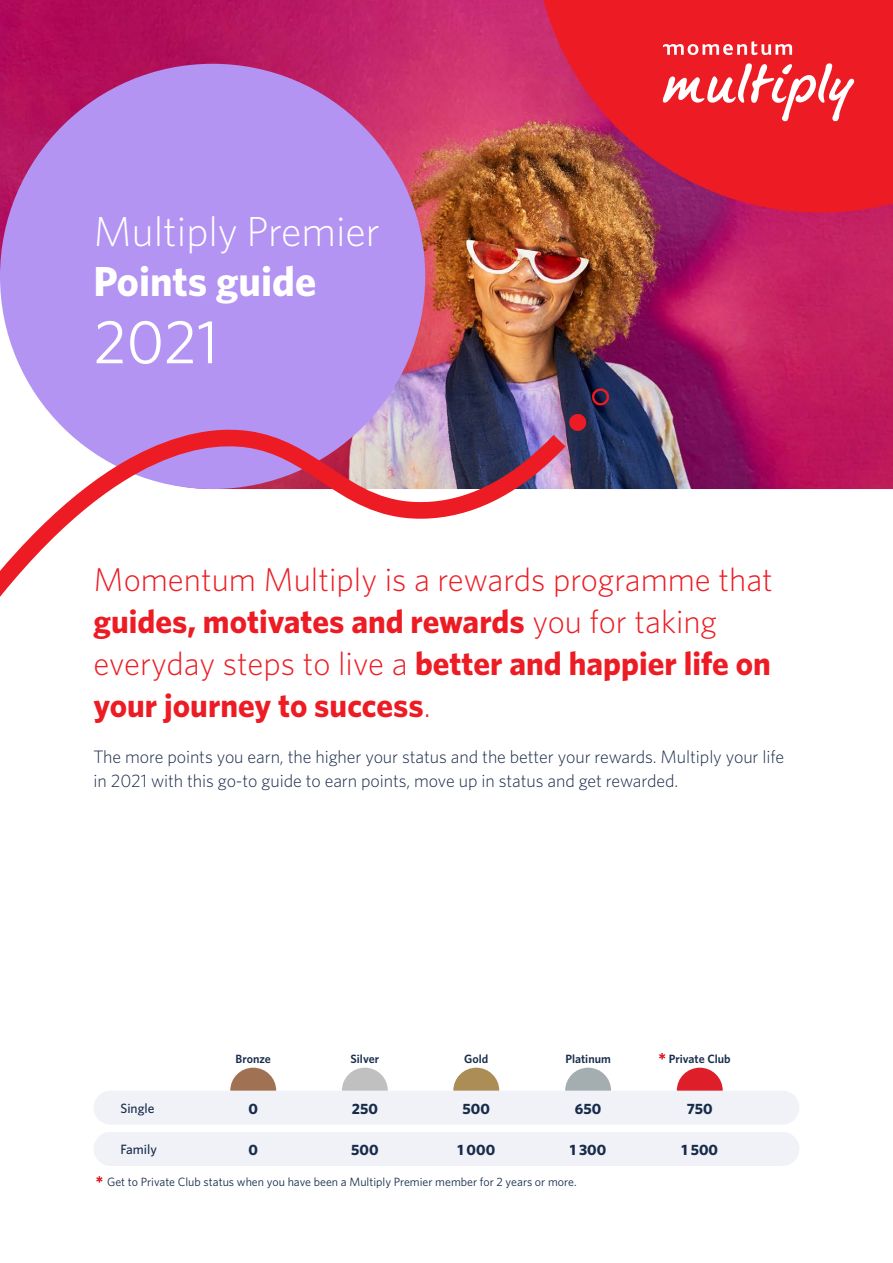
<style>
.page{position:relative;width:893px;height:1263px;background:#fff}
.page>*{position:absolute;margin:0;border:0;box-sizing:border-box;transform-origin:0 0}
.t1{font:61.5px "Whitney";color:#fff}
.t2{font:300 42px "Whitney";color:#fff}
.t3{font:700 42px "Whitney";color:#fff}
.t4{font:300 33px/42px "Whitney";color:#ed1c24}
.t5{font:300 18px/24px "Whitney";letter-spacing:-.005em;color:#1a2b4a}
.t6{font:700 15px "Whitney";color:#172c4b}
.t7{font:500 13.5px "Whitney";color:#172c4b}
.t8{font:12px "Whitney";color:#172c4b}
.t9{font:600 12px "Whitney";color:#172c4b}
.s1{font-weight:700}
</style>
<div class="page">
<img style="left:0;top:0;width:893px;height:489px">
<svg style="left:543px;top:0;width:350px;height:213px;background:#da2731"></svg>
<div style="left:230px;top:1068px;width:46px;height:45px;background:#a17154;border-radius:50%"></div>
<div style="left:342px;top:1068px;width:46px;height:45px;background:#c0c0c0;border-radius:50%"></div>
<div style="left:453px;top:1068px;width:46px;height:45px;background:#ab8d55;border-radius:50%"></div>
<div style="left:565px;top:1068px;width:46px;height:45px;background:#a4adaf;border-radius:50%"></div>
<div style="left:677px;top:1068px;width:46px;height:45px;background:#de1f2a;border-radius:50%"></div>
<div style="left:94px;top:1090px;width:705px;height:35px;background:#f1f2f7;border-radius:17px"></div>
<div style="left:94px;top:1132px;width:705px;height:34px;background:#f1f2f7;border-radius:17px"></div>
<svg style="left:659px;top:1053px;width:6px;height:6px"></svg>
<svg style="left:96px;top:1176px;width:7px;height:6px"></svg>
<svg style="left:662px;top:41px;width:192px;height:80px"></svg>
<div style="left:0;top:64px;width:425px;height:425px;background:#b494f3;border-radius:50%"></div>
<svg style="left:0;top:424px;width:566px;height:173px"></svg>
<svg style="left:568px;top:413px;width:19px;height:19px"></svg>
<svg style="left:591px;top:387px;width:19px;height:19px"></svg>
<h2 class="t2" style="left:94px;top:204px;width:288px">Multiply Premier</h2>
<h2 class="t3" style="left:94px;top:253px;width:224px">Points guide</h2>
<h1 class="t1" style="left:94px;top:301px;width:126px">2021</h1>
<h3 class="t4" style="left:94px;top:558px;width:681px">Momentum Multiply is a rewards programme that <span class="s1">guides, motivates and rewards</span> you for taking everyday steps to live a <span class="s1">better and happier life on your journey to success</span>.</h3>
<p class="t5" style="left:94px;top:744px;width:692px">The more points you earn, the higher your status and the better your rewards. Multiply your life in 2021 with this go-to guide to earn points, move up in status and get rewarded.</p>
<p class="t7" style="left:120px;top:1099px;width:36px">Single</p>
<p class="t7" style="left:120px;top:1141px;width:38px">Family</p>
<p class="t9" style="left:236px;top:1050px;width:37px">Bronze</p>
<p class="t9" style="left:351px;top:1050px;width:30px">Silver</p>
<p class="t9" style="left:464px;top:1050px;width:26px">Gold</p>
<p class="t9" style="left:565px;top:1050px;width:47px">Platinum</p>
<p class="t9" style="left:669px;top:1050px;width:63px">Private Club</p>
<p class="t6" style="left:248px;top:1098px;width:11px">0</p>
<p class="t6" style="left:248px;top:1139px;width:11px">0</p>
<p class="t6" style="left:352px;top:1098px;width:28px">250</p>
<p class="t6" style="left:351px;top:1139px;width:29px">500</p>
<p class="t6" style="left:463px;top:1098px;width:29px">500</p>
<p class="t6" style="left:457px;top:1139px;width:39px">1 000</p>
<p class="t6" style="left:575px;top:1098px;width:28px">650</p>
<p class="t6" style="left:570px;top:1139px;width:38px">1 300</p>
<p class="t6" style="left:687px;top:1098px;width:27px">750</p>
<p class="t6" style="left:681px;top:1139px;width:38px">1 500</p>
<p class="t8" style="left:107px;top:1173px;width:471px">Get to Private Club status when you have been a Multiply Premier member for 2 years or more.</p>
</div>
